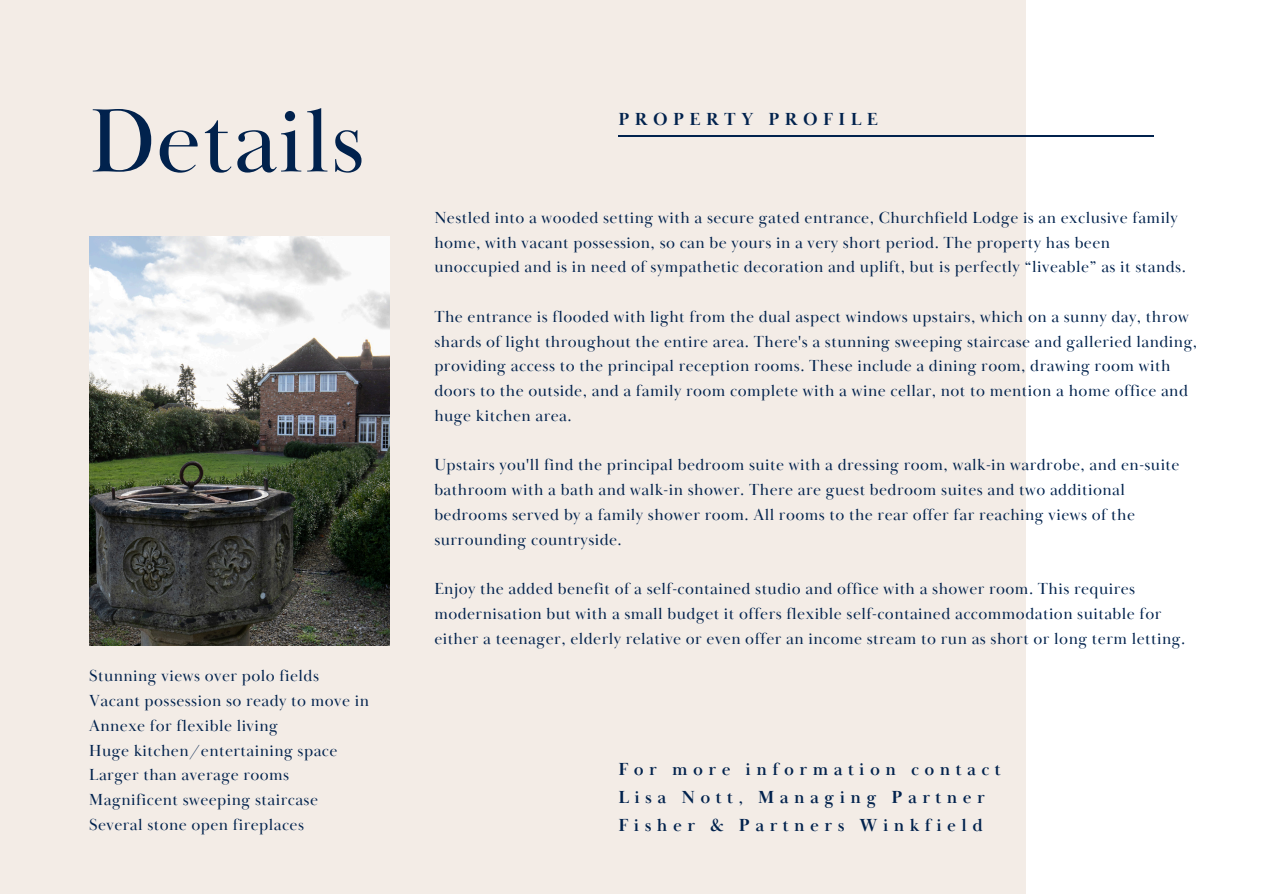
<style>
.page{position:relative;width:1263px;height:894px;background:#fff}
.page>*{position:absolute;margin:0;border:0;box-sizing:border-box;transform-origin:0 0}
.t1{font:93px "Baskerville Display PT";letter-spacing:.005em;color:#01224d}
.t2{font:700 18px/28px "Baskerville Display PT";letter-spacing:.3em;color:#01224d}
.t3{font:16.5px/24.8px "Baskerville Display PT";letter-spacing:.025em;color:#01224d}
</style>
<div class="page">
<div style="left:0;top:0;width:1026px;height:893px;background:#f3ece6"></div>
<hr style="left:618px;top:136px;width:536px;height:1px;background:#01224d">
<img style="left:89px;top:236px;width:301px;height:409px">
<h1 class="t1" style="left:89px;top:84px;width:277px">Details</h1>
<p class="t3" style="left:89px;top:664px;width:231px">Stunning views over polo fields</p>
<p class="t3" style="left:89px;top:688px;width:281px">Vacant possession so ready to move in</p>
<p class="t3" style="left:89px;top:713px;width:190px">Annexe for flexible living</p>
<p class="t3" style="left:89px;top:738px;width:250px">Huge kitchen/entertaining space</p>
<p class="t3" style="left:89px;top:763px;width:201px">Larger than average rooms</p>
<p class="t3" style="left:89px;top:787px;width:230px">Magnificent sweeping staircase</p>
<p class="t3" style="left:89px;top:812px;width:216px">Several stone open fireplaces</p>
<h2 class="t2" style="left:618px;top:106px;width:261px">PROPERTY PROFILE</h2>
<p class="t3" style="left:434px;top:205px;width:753px">Nestled into a wooded setting with a secure gated entrance, Churchfield Lodge is an exclusive family home, with vacant possession, so can be yours in a very short period. The property has been unoccupied and is in need of sympathetic decoration and uplift, but is perfectly “liveable” as it stands.</p>
<p class="t3" style="left:434px;top:304px;width:764px">The entrance is flooded with light from the dual aspect windows upstairs, which on a sunny day, throw shards of light throughout the entire area. There's a stunning sweeping staircase and galleried landing, providing access to the principal reception rooms. These include a dining room, drawing room with doors to the outside, and a family room complete with a wine cellar, not to mention a home office and huge kitchen area.</p>
<p class="t3" style="left:434px;top:453px;width:747px">Upstairs you'll find the principal bedroom suite with a dressing room, walk-in wardrobe, and en-suite bathroom with a bath and walk-in shower. There are guest bedroom suites and two additional bedrooms served by a family shower room. All rooms to the rear offer far reaching views of the surrounding countryside.</p>
<h3 class="t3" style="left:434px;top:577px;width:752px">Enjoy the added benefit of a self-contained studio and office with a shower room. This requires modernisation but with a small budget it offers flexible self-contained accommodation suitable for either a teenager, elderly relative or even offer an income stream to run as short or long term letting.</h3>
<p class="t2" style="left:618px;top:755px;width:384px">For more information contact<br>Lisa Nott, Managing Partner<br>Fisher &amp; Partners Winkfield</p>
</div>
